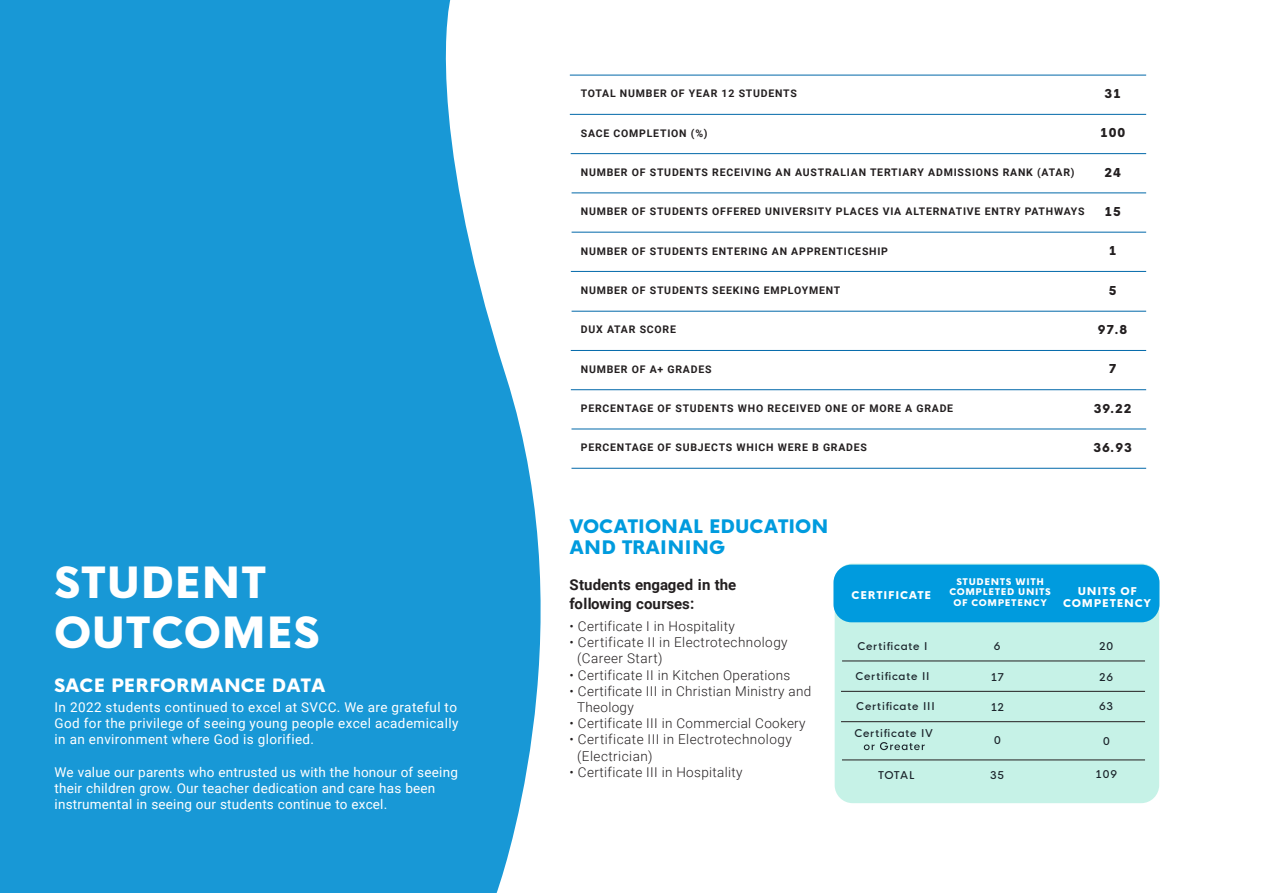
<style>
.page{position:relative;width:1263px;height:893px;background:#fff}
.page>*{position:absolute;margin:0;border:0;box-sizing:border-box;transform-origin:0 0}
.t1{font:800 42px/50.4px "HK Nova";letter-spacing:.01em;color:#fff}
.t2{font:800 18.15px/21.5px "HK Nova";letter-spacing:.005em;color:#009bde}
.t3{font:800 18px "HK Nova";color:#fff}
.t4{font:700 15px/19.5px "Roboto";letter-spacing:-.005em;color:#231f20}
.t5{font:13.5px/16.2px "Roboto";letter-spacing:.015em;color:#fff;text-align:justify}
.t6{font:300 13.5px/16.2px "Roboto";letter-spacing:.025em;color:#231f20}
.t7{font:800 12px "HK Nova";letter-spacing:.075em;color:#231f20}
.t8{font:700 10.5px "Roboto";letter-spacing:.075em;color:#231f20}
.t9{font:500 10.5px "HK Nova";letter-spacing:.075em;color:#1b242b}
.t10{font:800 10.5px/12.6px "HK Nova";letter-spacing:.075em;color:#fff;text-align:center}
.t11{font:800 9px/10.8px "HK Nova";letter-spacing:.075em;color:#fff;text-align:center}
</style>
<div class="page">
<svg style="left:0;top:0;width:589px;height:893px;background:#3aa7dc"></svg>
<hr style="left:570px;top:75px;width:576px;height:1px;background:#0068a9">
<hr style="left:570px;top:114px;width:576px;height:1px;background:#0068a9">
<hr style="left:571px;top:153px;width:575px;height:1px;background:#0068a9">
<hr style="left:572px;top:193px;width:574px;height:1px;background:#0068a9">
<hr style="left:572px;top:232px;width:574px;height:1px;background:#0068a9">
<hr style="left:571px;top:271px;width:575px;height:1px;background:#0068a9">
<hr style="left:572px;top:311px;width:574px;height:1px;background:#0068a9">
<hr style="left:571px;top:350px;width:575px;height:1px;background:#0068a9">
<hr style="left:571px;top:389px;width:575px;height:1px;background:#0068a9">
<hr style="left:571px;top:429px;width:575px;height:1px;background:#0068a9">
<hr style="left:571px;top:468px;width:575px;height:1px;background:#0068a9">
<div style="left:835px;top:564px;width:324px;height:239px;background:#c6f2e7;border-radius:18px"></div>
<div style="left:833px;top:565px;width:326px;height:57px;background:#009bde;border-radius:18px"></div>
<hr style="left:842px;top:661px;width:303px;height:1px;background:#231f20">
<hr style="left:841px;top:691px;width:304px;height:1px;background:#231f20">
<svg style="left:864px;top:742px;width:61px;height:8px"></svg>
<hr style="left:841px;top:721px;width:304px;height:1px;background:#231f20">
<hr style="left:842px;top:759px;width:303px;height:1px;background:#231f20">
<h1 class="t1" style="left:54px;top:553px;width:268px">STUDENT<br>OUTCOMES</h1>
<h3 class="t3" style="left:54px;top:670px;width:273px">SACE PERFORMANCE DATA</h3>
<p class="t5" style="left:55px;top:698px;width:405px">In 2022 students continued to excel at SVCC. We are grateful to God for the privilege of seeing young people excel academically in an environment where God is glorified.</p>
<p class="t5" style="left:55px;top:763px;width:405px;text-align:left">We value our parents who entrusted us with the honour of seeing their children grow. Our teacher dedication and care has been instrumental in seeing our students continue to excel.</p>
<p class="t8" style="left:581px;top:86px;width:218px">TOTAL NUMBER OF YEAR 12 STUDENTS</p>
<p class="t8" style="left:581px;top:126px;width:128px">SACE COMPLETION (%)</p>
<p class="t8" style="left:581px;top:165px;width:495px">NUMBER OF STUDENTS RECEIVING AN AUSTRALIAN TERTIARY ADMISSIONS RANK (ATAR)</p>
<p class="t8" style="left:581px;top:204px;width:505px">NUMBER OF STUDENTS OFFERED UNIVERSITY PLACES VIA ALTERNATIVE ENTRY PATHWAYS</p>
<p class="t8" style="left:581px;top:244px;width:309px">NUMBER OF STUDENTS ENTERING AN APPRENTICESHIP</p>
<p class="t8" style="left:581px;top:283px;width:261px">NUMBER OF STUDENTS SEEKING EMPLOYMENT</p>
<p class="t8" style="left:581px;top:322px;width:97px">DUX ATAR SCORE</p>
<p class="t8" style="left:581px;top:362px;width:132px">NUMBER OF A+ GRADES</p>
<p class="t8" style="left:581px;top:401px;width:374px">PERCENTAGE OF STUDENTS WHO RECEIVED ONE OF MORE A GRADE</p>
<p class="t8" style="left:581px;top:440px;width:288px">PERCENTAGE OF SUBJECTS WHICH WERE B GRADES</p>
<p class="t7" style="left:1104px;top:83px;width:18px">31</p>
<p class="t7" style="left:1100px;top:122px;width:27px">100</p>
<p class="t7" style="left:1104px;top:162px;width:18px">24</p>
<p class="t7" style="left:1104px;top:201px;width:18px">15</p>
<p class="t7" style="left:1109px;top:240px;width:9px">1</p>
<p class="t7" style="left:1109px;top:280px;width:9px">5</p>
<p class="t7" style="left:1098px;top:319px;width:31px">97.8</p>
<p class="t7" style="left:1109px;top:358px;width:9px">7</p>
<p class="t7" style="left:1094px;top:398px;width:40px">39.22</p>
<p class="t7" style="left:1093px;top:437px;width:40px">36.93</p>
<h2 class="t2" style="left:570px;top:513px;width:260px">VOCATIONAL EDUCATION<br>AND TRAINING</h2>
<h3 class="t4" style="left:570px;top:574px;width:168px">Students engaged in the following courses:</h3>
<p class="t6" style="left:570px;top:617px;width:167px">• Certificate I in Hospitality</p>
<p class="t6" style="left:577px;top:634px;width:212px;text-indent:-8px">• Certificate II in Electrotechnology (Career Start)</p>
<p class="t6" style="left:570px;top:666px;width:222px">• Certificate II in Kitchen Operations</p>
<p class="t6" style="left:577px;top:682px;width:236px;text-indent:-8px">• Certificate III in Christian Ministry and<br>Theology</p>
<p class="t6" style="left:570px;top:715px;width:238px">• Certificate III in Commercial Cookery</p>
<p class="t6" style="left:577px;top:731px;width:216px;text-indent:-8px">• Certificate III in Electrotechnology (Electrician)</p>
<p class="t6" style="left:570px;top:763px;width:174px">• Certificate III in Hospitality</p>
<p class="t10" style="left:851px;top:588px;width:81px">CERTIFICATE</p>
<p class="t11" style="left:949px;top:575px;width:103px">STUDENTS WITH<br>COMPLETED UNITS<br>OF COMPETENCY</p>
<p class="t10" style="left:1063px;top:583px;width:90px">UNITS OF<br>COMPETENCY</p>
<p class="t9" style="left:857px;top:637px;width:72px">Certificate I</p>
<p class="t9" style="left:994px;top:637px;width:8px">6</p>
<p class="t9" style="left:1099px;top:637px;width:16px">20</p>
<p class="t9" style="left:991px;top:668px;width:15px">17</p>
<p class="t9" style="left:1099px;top:668px;width:16px">26</p>
<p class="t9" style="left:855px;top:667px;width:76px">Certificate II</p>
<p class="t9" style="left:856px;top:697px;width:80px">Certificate III</p>
<p class="t9" style="left:991px;top:698px;width:15px">12</p>
<p class="t9" style="left:1099px;top:697px;width:16px">63</p>
<p class="t9" style="left:994px;top:731px;width:8px">0</p>
<p class="t9" style="left:1103px;top:732px;width:8px">0</p>
<p class="t9" style="left:854px;top:724px;width:80px">Certificate IV</p>
<p class="t9" style="left:878px;top:766px;width:38px">TOTAL</p>
<p class="t9" style="left:990px;top:766px;width:16px">35</p>
<p class="t9" style="left:1095px;top:765px;width:23px">109</p>
</div>
